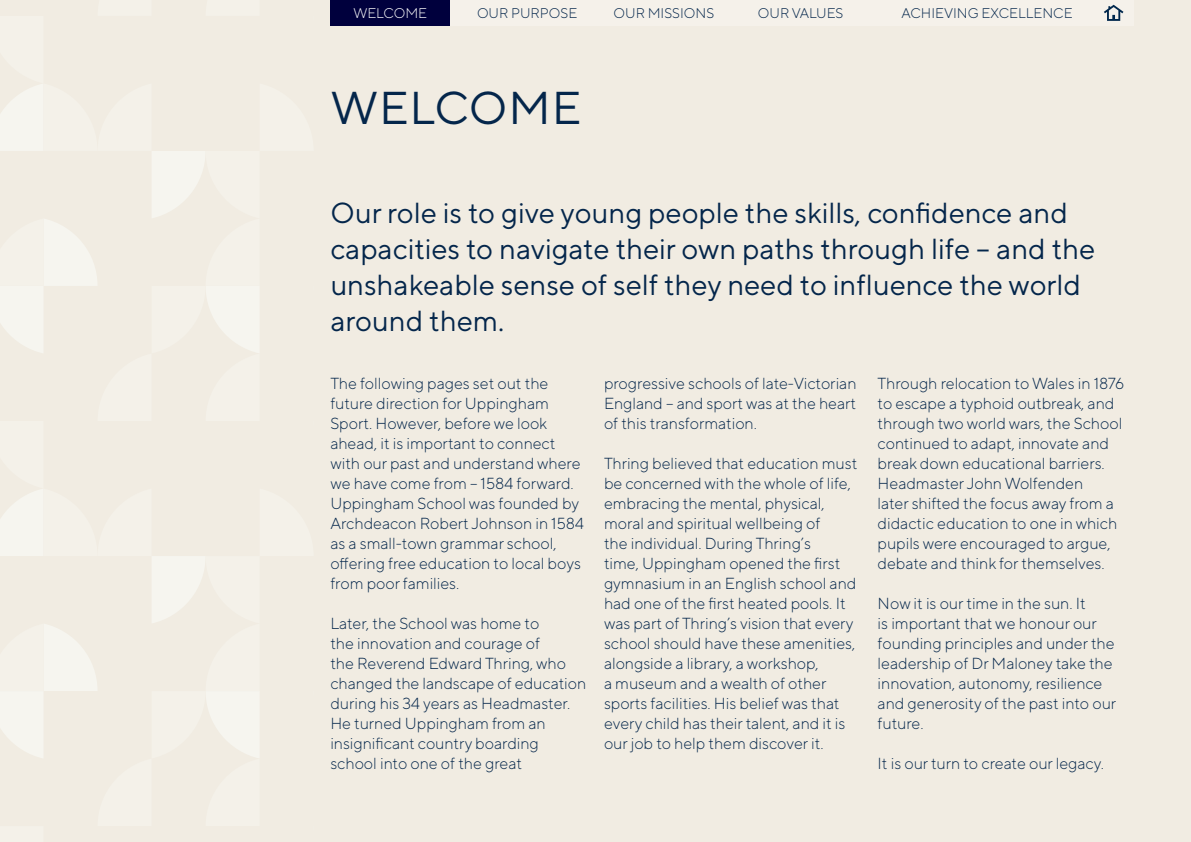
<style>
.page{position:relative;width:1191px;height:842px;background:#f1ece2}
.page>*{position:absolute;margin:0;border:0;box-sizing:border-box;transform-origin:0 0}
.t1{font:46px "TT Norms Pro";letter-spacing:.02em;color:#04264b}
.t2{font:29px/36px "TT Norms Pro";color:#04264b}
.t3{font:300 16px/20px "TT Norms Pro";color:#04264b}
.t4{font:300 14px "TT Norms Pro";color:#04264b}
.t5{font:300 14px "TT Norms Pro";color:#fff}
</style>
<div class="page">
<div style="left:330px;top:0;width:804px;height:26px;background:#f5f1ea"></div>
<svg style="left:0;top:84px;width:259px;height:674px"></svg>
<div style="left:330px;top:0;width:120px;height:26px;background:#00003d"></div>
<svg style="left:1104px;top:5px;width:19px;height:16px"></svg>
<p class="t5" style="left:353px;top:3px;width:75px">WELCOME</p>
<p class="t4" style="left:477px;top:3px;width:102px">OUR PURPOSE</p>
<p class="t4" style="left:613px;top:3px;width:102px">OUR MISSIONS</p>
<p class="t4" style="left:758px;top:3px;width:87px">OUR VALUES</p>
<p class="t4" style="left:901px;top:3px;width:173px">ACHIEVING EXCELLENCE</p>
<p class="t1" style="left:330px;top:75px;width:252px">WELCOME</p>
<p class="t2" style="left:330px;top:193px;width:766px">Our role is to give young people the skills, confidence and capacities to navigate their own paths through life – and the unshakeable sense of self they need to influence the world around them.</p>
<p class="t3" style="left:330px;top:372px;width:252px">The following pages set out the future direction for Uppingham<br>Sport. However, before we look ahead, it is important to connect with our past and understand where we have come from – 1584 forward.</p>
<p class="t3" style="left:330px;top:492px;width:255px">Uppingham School was founded by<br>Archdeacon Robert Johnson in 1584 as a small-town grammar school, offering free education to local boys from poor families.</p>
<p class="t3" style="left:330px;top:612px;width:257px">Later, the School was home to<br>the innovation and courage of<br>the Reverend Edward Thring, who changed the landscape of education during his 34 years as Headmaster.<br>He turned Uppingham from an insignificant country boarding school into one of the great</p>
<p class="t3" style="left:604px;top:372px;width:254px;text-align:justify">progressive schools of late-Victorian England – and sport was at the heart of this transformation.</p>
<p class="t3" style="left:604px;top:452px;width:255px">Thring believed that education must be concerned with the whole of life, embracing the mental, physical, moral and spiritual wellbeing of<br>the individual. During Thring’s<br>time, Uppingham opened the first gymnasium in an English school and had one of the first heated pools. It was part of Thring’s vision that every school should have these amenities, alongside a library, a workshop,<br>a museum and a wealth of other sports facilities. His belief was that every child has their talent, and it is our job to help them discover it.</p>
<p class="t3" style="left:877px;top:372px;width:248px">Through relocation to Wales in 1876 to escape a typhoid outbreak, and through two world wars, the School continued to adapt, innovate and break down educational barriers.<br>Headmaster John Wolfenden<br>later shifted the focus away from a didactic education to one in which pupils were encouraged to argue, debate and think for themselves.</p>
<p class="t3" style="left:877px;top:592px;width:240px">Now it is our time in the sun. It<br>is important that we honour our founding principles and under the leadership of Dr Maloney take the innovation, autonomy, resilience and generosity of the past into our future.</p>
<p class="t3" style="left:877px;top:752px;width:228px">It is our turn to create our legacy.</p>
</div>
